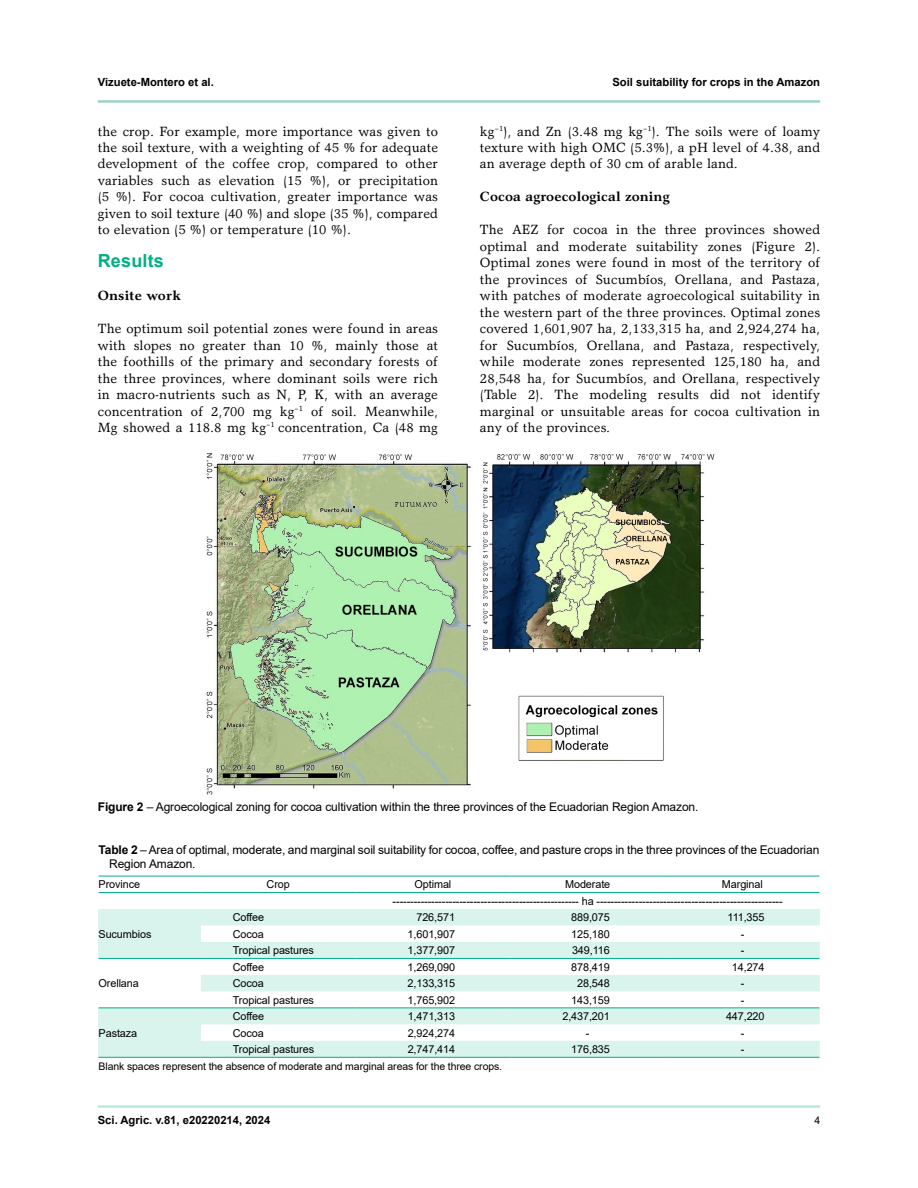
<style>
.page{position:relative;width:918px;height:1188px;background:#fff}
.page>*{position:absolute;margin:0;border:0;box-sizing:border-box;transform-origin:0 0}
.t1{font:700 18px "Arial";letter-spacing:.01em;color:#00b085}
.t2{font:13.5px/16.5px "Garth Graphic";letter-spacing:.01em;color:#000;text-align:justify}
.t3{font:700 13.5px "Garth Graphic";letter-spacing:.01em;color:#000}
.t4{font:12px/14.4px "Arial";letter-spacing:-.01em;color:#000}
.t5{font:700 11.25px "Arial";color:#000}
.t6{font:10.8px/16.6px "Arial";letter-spacing:-.01em;color:#000}
.t7{font:10.5px "Arial";letter-spacing:-.01em;color:#000}
.s1{font-weight:700}
</style>
<div class="page">
<hr style="left:98px;top:1105px;width:722px;height:3px;background:#b3e7db">
<hr style="left:98px;top:100px;width:722px;height:3px;background:#92d2bb">
<img style="left:206px;top:453px;width:508px;height:342px">
<svg style="left:98px;top:875px;width:722px;height:183px"></svg>
<svg style="left:98px;top:909px;width:722px;height:148px;fill:#d9f3ed"></svg>
<hr style="left:99px;top:876px;width:102px;height:1px;background:#00b085">
<hr style="left:201px;top:876px;width:155px;height:1px;background:#00b085">
<hr style="left:356px;top:876px;width:154px;height:1px;background:#00b085">
<hr style="left:510px;top:876px;width:155px;height:1px;background:#00b085">
<hr style="left:665px;top:876px;width:154px;height:1px;background:#00b085">
<hr style="left:99px;top:892px;width:102px;height:1px;background:#00b085">
<hr style="left:201px;top:892px;width:155px;height:1px;background:#00b085">
<hr style="left:356px;top:892px;width:154px;height:1px;background:#00b085">
<hr style="left:510px;top:892px;width:155px;height:1px;background:#00b085">
<hr style="left:665px;top:892px;width:154px;height:1px;background:#00b085">
<hr style="left:99px;top:1057px;width:102px;height:1px;background:#00b085">
<hr style="left:201px;top:1057px;width:155px;height:1px;background:#00b085">
<hr style="left:356px;top:1057px;width:154px;height:1px;background:#00b085">
<hr style="left:510px;top:1057px;width:155px;height:1px;background:#00b085">
<hr style="left:665px;top:1057px;width:154px;height:1px;background:#00b085">
<hr style="left:99px;top:958px;width:102px;height:1px;background:#00b085">
<hr style="left:99px;top:1007px;width:102px;height:1px;background:#00b085">
<hr style="left:201px;top:958px;width:155px;height:1px;background:#00b085">
<hr style="left:356px;top:958px;width:154px;height:1px;background:#00b085">
<hr style="left:510px;top:958px;width:155px;height:1px;background:#00b085">
<hr style="left:665px;top:958px;width:154px;height:1px;background:#00b085">
<hr style="left:201px;top:1007px;width:155px;height:1px;background:#00b085">
<hr style="left:356px;top:1007px;width:154px;height:1px;background:#00b085">
<hr style="left:510px;top:1007px;width:155px;height:1px;background:#00b085">
<hr style="left:665px;top:1007px;width:154px;height:1px;background:#00b085">
<p class="t5" style="left:98px;top:74px;width:118px">Vizuete-Montero et al.</p>
<p class="t5" style="left:612px;top:74px;width:209px">Soil suitability for crops in the Amazon</p>
<p class="t2" style="left:98px;top:123px;width:342px">the crop. For example, more importance was given to the soil texture, with a weighting of 45 % for adequate development of the coffee crop, compared to other variables such as elevation (15 %), or precipitation (5 %). For cocoa cultivation, greater importance was given to soil texture (40 %) and slope (35 %), compared to elevation (5 %) or temperature (10 %).</p>
<h1 class="t1" style="left:98px;top:248px;width:68px">Results</h1>
<p class="t3" style="left:98px;top:287px;width:85px">Onsite work</p>
<p class="t2" style="left:98px;top:320px;width:342px">The optimum soil potential zones were found in areas with slopes no greater than 10 %, mainly those at the foothills of the primary and secondary forests of the three provinces, where dominant soils were rich in macro-nutrients such as N, P, K, with an average concentration of 2,700 mg kg<sup>–1</sup> of soil. Meanwhile, Mg showed a 118.8 mg kg<sup>–1</sup> concentration, Ca (48 mg</p>
<p class="t2" style="left:480px;top:123px;width:342px">kg<sup>–1</sup>), and Zn (3.48 mg kg<sup>–1</sup>). The soils were of loamy texture with high OMC (5.3%), a pH level of 4.38, and an average depth of 30 cm of arable land.</p>
<p class="t3" style="left:480px;top:189px;width:191px">Cocoa agroecological zoning</p>
<p class="t2" style="left:480px;top:221px;width:342px">The AEZ for cocoa in the three provinces showed optimal and moderate suitability zones (Figure 2).<br>Optimal zones were found in most of the territory of the provinces of Sucumbíos, Orellana, and Pastaza, with patches of moderate agroecological suitability in the western part of the three provinces. Optimal zones covered 1,601,907 ha, 2,133,315 ha, and 2,924,274 ha, for Sucumbíos, Orellana, and Pastaza, respectively, while moderate zones represented 125,180 ha, and 28,548 ha, for Sucumbíos, and Orellana, respectively (Table 2). The modeling results did not identify marginal or unsuitable areas for cocoa cultivation in any of the provinces.</p>
<p class="t4" style="left:98px;top:800px;width:602px"><span class="s1">Figure 2</span> – Agroecological zoning for cocoa cultivation within the three provinces of the Ecuadorian Region Amazon.</p>
<p class="t4" style="left:109px;top:842px;width:712px;text-indent:-11px"><span class="s1">Table 2</span> – Area of optimal, moderate, and marginal soil suitability for cocoa, coffee, and pasture crops in the three provinces of the Ecuadorian<br>Region Amazon.</p>
<p class="t6" style="left:99px;top:876px;width:43px">Province</p>
<p class="t6" style="left:267px;top:876px;width:25px">Crop</p>
<p class="t6" style="left:415px;top:876px;width:38px">Optimal</p>
<p class="t6" style="left:565px;top:876px;width:47px">Moderate</p>
<p class="t6" style="left:393px;top:876px;width:392px;text-indent:329px">Marginal ----------------------------------------------------- ha -----------------------------------------------------</p>
<p class="t6" style="left:99px;top:925px;width:54px">Sucumbios</p>
<p class="t6" style="left:99px;top:975px;width:42px">Orellana</p>
<p class="t6" style="left:233px;top:909px;width:33px">Coffee</p>
<p class="t6" style="left:416px;top:909px;width:40px">726,571</p>
<p class="t6" style="left:571px;top:909px;width:40px">889,075</p>
<p class="t6" style="left:728px;top:909px;width:39px">111,355</p>
<p class="t6" style="left:233px;top:925px;width:32px">Cocoa</p>
<p class="t6" style="left:408px;top:925px;width:49px">1,601,907</p>
<p class="t6" style="left:571px;top:925px;width:40px">125,180</p>
<p class="t6" style="left:741px;top:925px;width:5px">-</p>
<p class="t6" style="left:233px;top:942px;width:83px">Tropical pastures</p>
<p class="t6" style="left:408px;top:942px;width:49px">1,377,907</p>
<p class="t6" style="left:572px;top:942px;width:39px">349,116</p>
<p class="t6" style="left:741px;top:942px;width:5px">-</p>
<p class="t6" style="left:233px;top:958px;width:33px">Coffee</p>
<p class="t6" style="left:408px;top:958px;width:49px">1,269,090</p>
<p class="t6" style="left:571px;top:958px;width:40px">878,419</p>
<p class="t6" style="left:732px;top:958px;width:34px">14,274</p>
<p class="t6" style="left:233px;top:975px;width:32px">Cocoa</p>
<p class="t6" style="left:408px;top:975px;width:49px">2,133,315</p>
<p class="t6" style="left:577px;top:975px;width:34px">28,548</p>
<p class="t6" style="left:741px;top:975px;width:5px">-</p>
<p class="t6" style="left:233px;top:991px;width:83px">Tropical pastures</p>
<p class="t6" style="left:408px;top:991px;width:49px">1,765,902</p>
<p class="t6" style="left:571px;top:991px;width:40px">143,159</p>
<p class="t6" style="left:741px;top:991px;width:5px">-</p>
<p class="t6" style="left:233px;top:1008px;width:33px">Coffee</p>
<p class="t6" style="left:408px;top:1008px;width:49px">1,471,313</p>
<p class="t6" style="left:562px;top:1008px;width:49px">2,437,201</p>
<p class="t6" style="left:726px;top:1008px;width:40px">447,220</p>
<p class="t6" style="left:233px;top:1024px;width:32px">Cocoa</p>
<p class="t6" style="left:408px;top:1024px;width:49px">2,924,274</p>
<p class="t6" style="left:586px;top:1024px;width:5px">-</p>
<p class="t6" style="left:741px;top:1024px;width:5px">-</p>
<p class="t6" style="left:233px;top:1041px;width:83px">Tropical pastures</p>
<p class="t6" style="left:408px;top:1041px;width:49px">2,747,414</p>
<p class="t6" style="left:571px;top:1041px;width:40px">176,835</p>
<p class="t6" style="left:741px;top:1041px;width:5px">-</p>
<p class="t7" style="left:99px;top:1059px;width:405px">Blank spaces represent the absence of moderate and marginal areas for the three crops.</p>
<p class="t6" style="left:99px;top:1024px;width:40px">Pastaza</p>
<p class="t5" style="left:98px;top:1112px;width:174px">Sci. Agric. v.81, e20220214, 2024</p>
<p class="t7" style="left:814px;top:1113px;width:7px">4</p>
</div>
